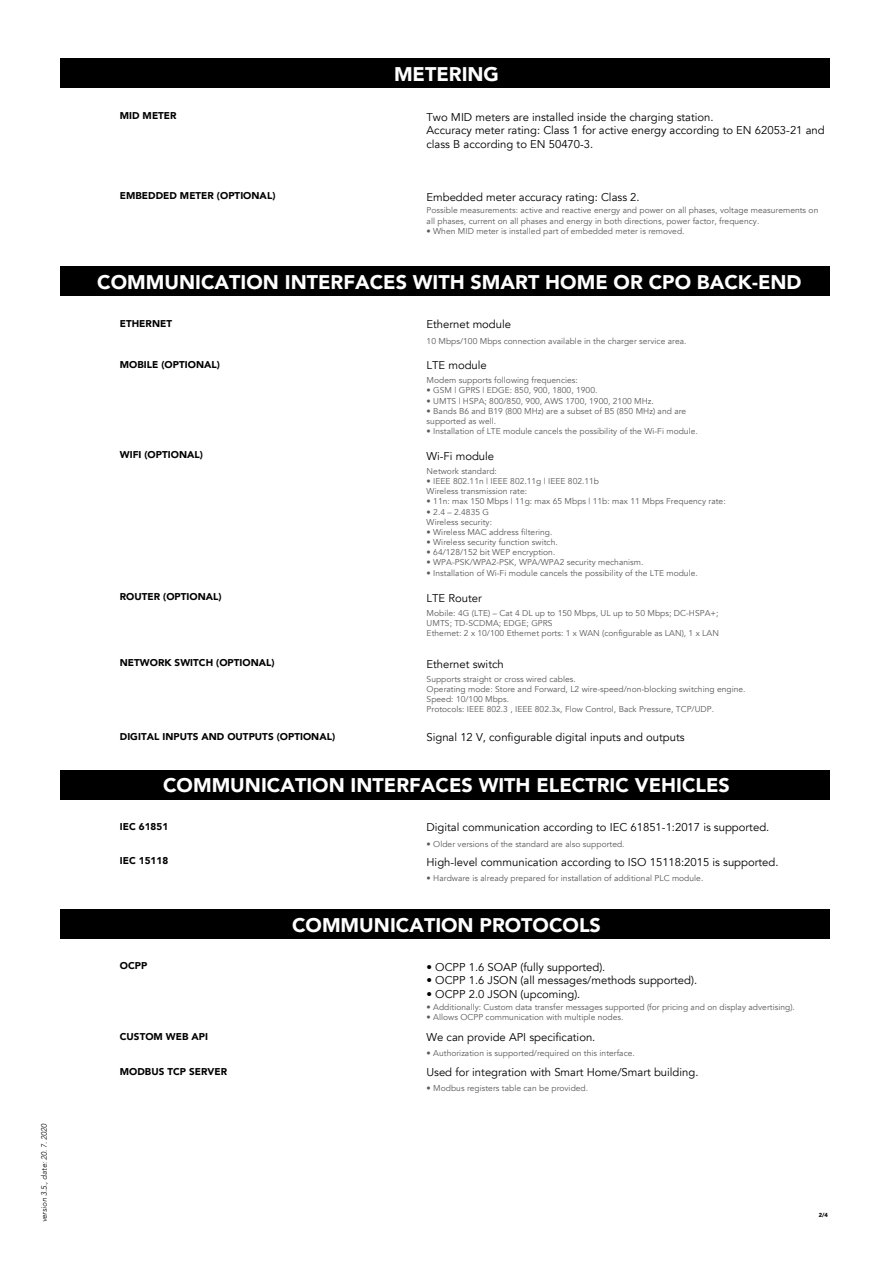
<style>
.page{position:relative;width:893px;height:1263px;background:#fff}
.page>*{position:absolute;margin:0;border:0;box-sizing:border-box;transform-origin:0 0}
.t1{font:900 19.8px "Avenir";color:#fff}
.t2{font:11.25px/13.5px "Avenir";color:#000}
.t3{font:900 9.9px "Avenir";letter-spacing:.005em;color:#000}
.t4{font:8.4px/10.2px "Avenir";letter-spacing:.005em;color:#595959}
.t5{font:italic 300 7.8px "Avenir";letter-spacing:.005em;color:#000}
.t6{font:900 5.85px "Avenir";color:#000}
</style>
<div class="page">
<div style="left:61px;top:58px;width:769px;height:30px;background:#000"></div>
<div style="left:61px;top:769px;width:769px;height:30px;background:#000"></div>
<div style="left:61px;top:266px;width:769px;height:30px;background:#000"></div>
<div style="left:61px;top:909px;width:769px;height:30px;background:#000"></div>
<p class="t5" style="left:39px;top:1222px;width:101px;rotate:-90deg">version 3.5., date: 20. 7. 2020</p>
<p class="t3" style="left:120px;top:107px;width:58px">MID METER</p>
<h1 class="t1" style="left:394px;top:58px;width:106px">METERING</h1>
<h2 class="t2" style="left:426px;top:110px;width:400px">Two MID meters are installed inside the charging station.<br>Accuracy meter rating: Class 1 for active energy according to EN 62053-21 and class B according to EN 50470-3.</h2>
<p class="t3" style="left:120px;top:187px;width:157px">EMBEDDED METER (OPTIONAL)</p>
<h2 class="t2" style="left:426px;top:190px;width:215px">Embedded meter accuracy rating: Class 2.</h2>
<p class="t4" style="left:427px;top:206px;width:393px">Possible measurements: active and reactive energy and power on all phases, voltage measurements on all phases, current on all phases and energy in both directions, power factor, frequency.</p>
<p class="t4" style="left:427px;top:226px;width:259px">• When MID meter is installed part of embedded meter is removed.</p>
<h1 class="t1" style="left:97px;top:265px;width:706px">COMMUNICATION INTERFACES WITH SMART HOME OR CPO BACK-END</h1>
<p class="t3" style="left:120px;top:315px;width:54px">ETHERNET</p>
<h2 class="t2" style="left:426px;top:318px;width:86px">Ethernet module</h2>
<p class="t4" style="left:427px;top:336px;width:261px">10 Mbps/100 Mbps connection available in the charger service area.</p>
<p class="t3" style="left:120px;top:356px;width:102px">MOBILE (OPTIONAL)</p>
<h2 class="t2" style="left:426px;top:359px;width:62px">LTE module</h2>
<p class="t4" style="left:427px;top:375px;width:153px">Modem supports following frequencies:</p>
<p class="t4" style="left:427px;top:386px;width:172px">• GSM | GPRS | EDGE: 850, 900, 1800, 1900.</p>
<p class="t4" style="left:427px;top:396px;width:229px">• UMTS | HSPA; 800/850, 900, AWS 1700, 1900, 2100 MHz.</p>
<p class="t4" style="left:427px;top:406px;width:261px">• Bands B6 and B19 (800 MHz) are a subset of B5 (850 MHz) and are supported as well.</p>
<p class="t4" style="left:427px;top:426px;width:273px">• Installation of LTE module cancels the possibility of the Wi-Fi module.</p>
<p class="t3" style="left:120px;top:446px;width:85px">WIFI (OPTIONAL)</p>
<h2 class="t2" style="left:426px;top:449px;width:69px">Wi-Fi module</h2>
<p class="t4" style="left:427px;top:466px;width:72px">Network standard:</p>
<p class="t4" style="left:427px;top:476px;width:174px">• IEEE 802.11n | IEEE 802.11g | IEEE 802.11b<br>Wireless transmission rate:</p>
<p class="t4" style="left:427px;top:497px;width:301px">• 11n: max 150 Mbps | 11g: max 65 Mbps | 11b: max 11 Mbps Frequency rate:</p>
<p class="t4" style="left:427px;top:507px;width:67px">• 2.4 – 2.4835 G<br>Wireless security:</p>
<p class="t4" style="left:427px;top:527px;width:127px">• Wireless MAC address filtering.</p>
<p class="t4" style="left:427px;top:537px;width:133px">• Wireless security function switch.</p>
<p class="t4" style="left:427px;top:547px;width:130px">• 64/128/152 bit WEP encryption.</p>
<p class="t4" style="left:427px;top:558px;width:218px">• WPA-PSK/WPA2-PSK, WPA/WPA2 security mechanism.</p>
<p class="t4" style="left:427px;top:568px;width:273px">• Installation of Wi-Fi module cancels the possibility of the LTE module.</p>
<p class="t3" style="left:120px;top:588px;width:103px">ROUTER (OPTIONAL)</p>
<h2 class="t2" style="left:426px;top:591px;width:57px">LTE Router</h2>
<p class="t4" style="left:427px;top:608px;width:294px">Mobile: 4G (LTE) – Cat 4 DL up to 150 Mbps, UL up to 50 Mbps; DC-HSPA+;<br>UMTS; TD-SCDMA; EDGE; GPRS<br>Ethernet: 2 x 10/100 Ethernet ports: 1 x WAN (configurable as LAN), 1 x LAN</p>
<p class="t3" style="left:120px;top:654px;width:156px">NETWORK SWITCH (OPTIONAL)</p>
<h2 class="t2" style="left:426px;top:657px;width:79px">Ethernet switch</h2>
<p class="t4" style="left:427px;top:674px;width:320px">Supports straight or cross wired cables.<br>Operating mode: Store and Forward, L2 wire-speed/non-blocking switching engine.<br>Speed: 10/100 Mbps.<br>Protocols: IEEE 802.3 , IEEE 802.3x, Flow Control, Back Pressure, TCP/UDP.</p>
<p class="t3" style="left:120px;top:728px;width:217px">DIGITAL INPUTS AND OUTPUTS (OPTIONAL)</p>
<h2 class="t2" style="left:426px;top:730px;width:260px">Signal 12 V, configurable digital inputs and outputs</h2>
<h1 class="t1" style="left:163px;top:768px;width:568px">COMMUNICATION INTERFACES WITH ELECTRIC VEHICLES</h1>
<p class="t3" style="left:120px;top:818px;width:50px">IEC 61851</p>
<h2 class="t2" style="left:426px;top:821px;width:344px">Digital communication according to IEC 61851-1:2017 is supported.</h2>
<p class="t4" style="left:427px;top:839px;width:199px">• Older versions of the standard are also supported.</p>
<p class="t3" style="left:120px;top:852px;width:50px">IEC 15118</p>
<h2 class="t2" style="left:426px;top:855px;width:354px">High-level communication according to ISO 15118:2015 is supported.</h2>
<p class="t4" style="left:427px;top:873px;width:278px">• Hardware is already prepared for installation of additional PLC module.</p>
<h1 class="t1" style="left:292px;top:908px;width:310px">COMMUNICATION PROTOCOLS</h1>
<p class="t3" style="left:120px;top:957px;width:29px">OCPP</p>
<h2 class="t2" style="left:426px;top:960px;width:180px">• OCPP 1.6 SOAP (fully supported).</h2>
<h2 class="t2" style="left:426px;top:974px;width:272px">• OCPP 1.6 JSON (all messages/methods supported).</h2>
<h2 class="t2" style="left:426px;top:987px;width:155px">• OCPP 2.0 JSON (upcoming).</h2>
<p class="t4" style="left:427px;top:1002px;width:370px">• Additionally: Custom data transfer messages supported (for pricing and on display advertising).</p>
<p class="t4" style="left:427px;top:1012px;width:198px">• Allows OCPP communication with multiple nodes.</p>
<p class="t3" style="left:120px;top:1028px;width:90px">CUSTOM WEB API</p>
<h2 class="t2" style="left:426px;top:1030px;width:170px">We can provide API specification.</h2>
<p class="t4" style="left:427px;top:1048px;width:210px">• Authorization is supported/required on this interface.</p>
<p class="t3" style="left:120px;top:1063px;width:109px">MODBUS TCP SERVER</p>
<h2 class="t2" style="left:426px;top:1065px;width:274px">Used for integration with Smart Home/Smart building.</h2>
<p class="t4" style="left:427px;top:1083px;width:163px">• Modbus registers table can be provided.</p>
<p class="t6" style="left:819px;top:1209px;width:11px">2/4</p>
</div>
